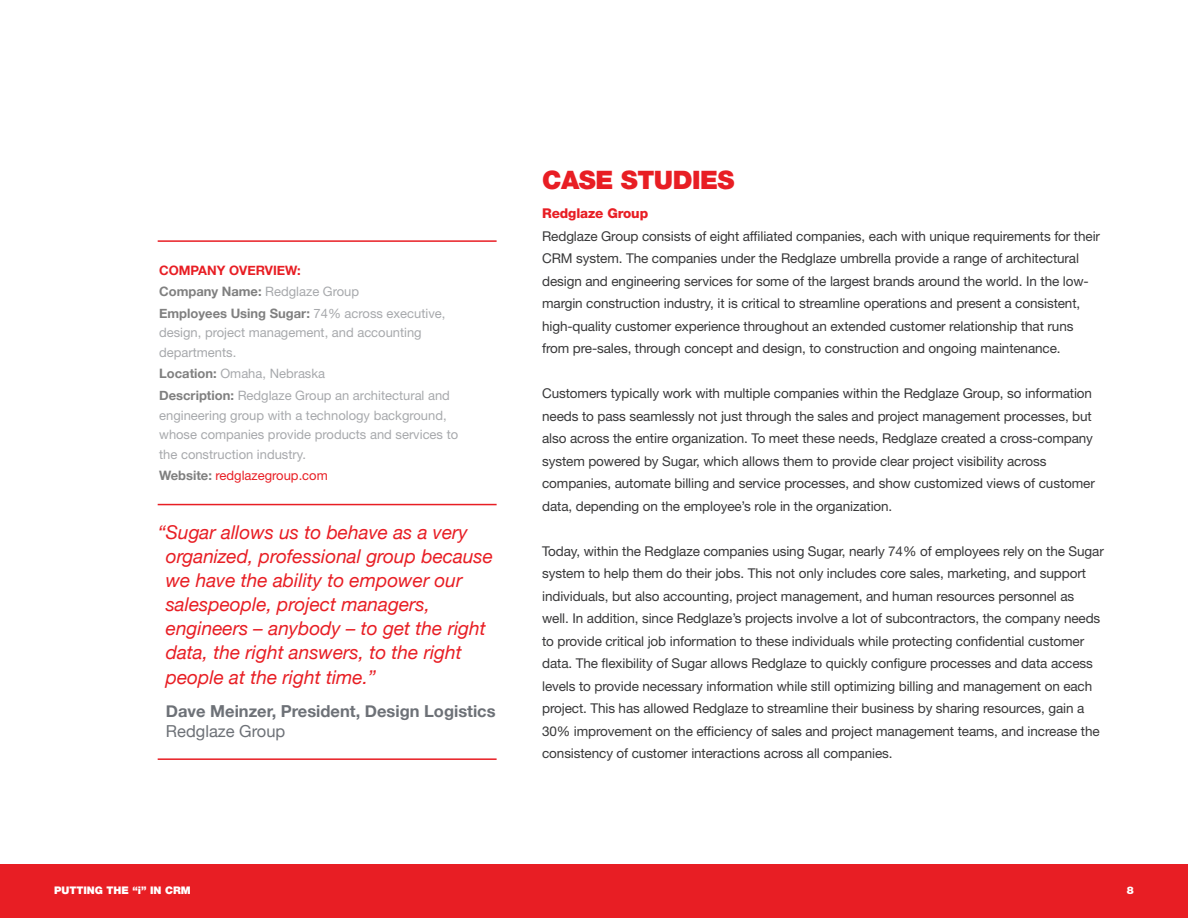
<style>
.page{position:relative;width:1188px;height:918px;background:#fff}
.page>*{position:absolute;margin:0;border:0;box-sizing:border-box;transform-origin:0 0}
.t1{font:900 25.5px "Helvetica Neue LT Std";letter-spacing:-.02em;color:#e81e24}
.t2{font:italic 19.05px/24.2px "Helvetica Neue";color:#e81e24}
.t3{font:700 16.5px "Helvetica Neue";color:#6d7177}
.t4{font:16.5px "Helvetica Neue";color:#6d7177}
.t5{font:13.5px/22.5px "Helvetica Neue LT Std";letter-spacing:-.01em;color:#383839}
.t6{font:800 13.5px "Helvetica Neue LT Std";letter-spacing:-.01em;color:#e81e24}
.t7{font:12.9px/19.5px "Helvetica Neue LT Std";color:#a7a9ac}
.t8{font:12.9px "Helvetica Neue LT Std";color:#e81e24}
.t9{font:700 12.9px "Helvetica Neue";color:#e81e24}
.t10{font:900 10.5px "Helvetica Neue LT Std";color:#fff}
.s1{font-family:"Helvetica Neue";font-weight:700;color:#808080}
</style>
<div class="page">
<div style="left:0;top:864px;width:1188px;height:54px;background:#e81e24"></div>
<hr style="left:158px;top:504px;width:339px;height:1px;background:#e81e24">
<hr style="left:158px;top:758px;width:339px;height:2px;background:#e81e24">
<hr style="left:158px;top:240px;width:339px;height:2px;background:#e81e24">
<p class="t9" style="left:159px;top:262px;width:143px">COMPANY OVERVIEW:</p>
<p class="t7" style="left:159px;top:282px;width:202px"><span class="s1">Company Name:</span> Redglaze Group</p>
<p class="t7" style="left:159px;top:303px;width:288px"><span class="s1">Employees Using Sugar:</span> 74% across executive, design, project management, and accounting departments.</p>
<p class="t7" style="left:159px;top:364px;width:167px"><span class="s1">Location:</span> Omaha, Nebraska</p>
<p class="t7" style="left:159px;top:386px;width:301px"><span class="s1">Description:</span> Redglaze Group an architectural and engineering group with a technology background, whose companies provide products and services to the construction industry.</p>
<p class="t8" style="left:159px;top:468px;width:170px"><span class="s1">Website:</span> redglazegroup.com</p>
<p class="t2" style="left:166px;top:519px;width:329px;text-indent:-8px">“Sugar allows us to behave as a very organized, professional group because we have the ability to empower our salespeople, project managers, engineers – anybody – to get the right data, the right answers, to the right people at the right time.”</p>
<p class="t3" style="left:166px;top:701px;width:331px">Dave Meinzer, President, Design Logistics</p>
<p class="t4" style="left:166px;top:721px;width:121px">Redglaze Group</p>
<p class="t1" style="left:542px;top:165px;width:194px">CASE STUDIES</p>
<p class="t6" style="left:542px;top:205px;width:108px">Redglaze Group</p>
<p class="t5" style="left:542px;top:225px;width:559px">Redglaze Group consists of eight affiliated companies, each with unique requirements for their CRM system. The companies under the Redglaze umbrella provide a range of architectural design and engineering services for some of the largest brands around the world. In the low&shy;margin construction industry, it is critical to streamline operations and present a consistent, high-quality customer experience throughout an extended customer relationship that runs from pre-sales, through concept and design, to construction and ongoing maintenance.</p>
<p class="t5" style="left:542px;top:382px;width:554px">Customers typically work with multiple companies within the Redglaze Group, so information needs to pass seamlessly not just through the sales and project management processes, but also across the entire organization. To meet these needs, Redglaze created a cross-company system powered by Sugar, which allows them to provide clear project visibility across companies, automate billing and service processes, and show customized views of customer data, depending on the employee’s role in the organization.</p>
<p class="t5" style="left:542px;top:540px;width:563px">Today, within the Redglaze companies using Sugar, nearly 74% of employees rely on the Sugar system to help them do their jobs. This not only includes core sales, marketing, and support individuals, but also accounting, project management, and human resources personnel as well. In addition, since Redglaze’s projects involve a lot of subcontractors, the company needs to provide critical job information to these individuals while protecting confidential customer data. The flexibility of Sugar allows Redglaze to quickly configure processes and data access levels to provide necessary information while still optimizing billing and management on each project. This has allowed Redglaze to streamline their business by sharing resources, gain a 30% improvement on the efficiency of sales and project management teams, and increase the consistency of customer interactions across all companies.</p>
<p class="t10" style="left:54px;top:884px;width:138px">PUTTING THE “i” IN CRM</p>
<p class="t10" style="left:1127px;top:884px;width:9px">8</p>
</div>
